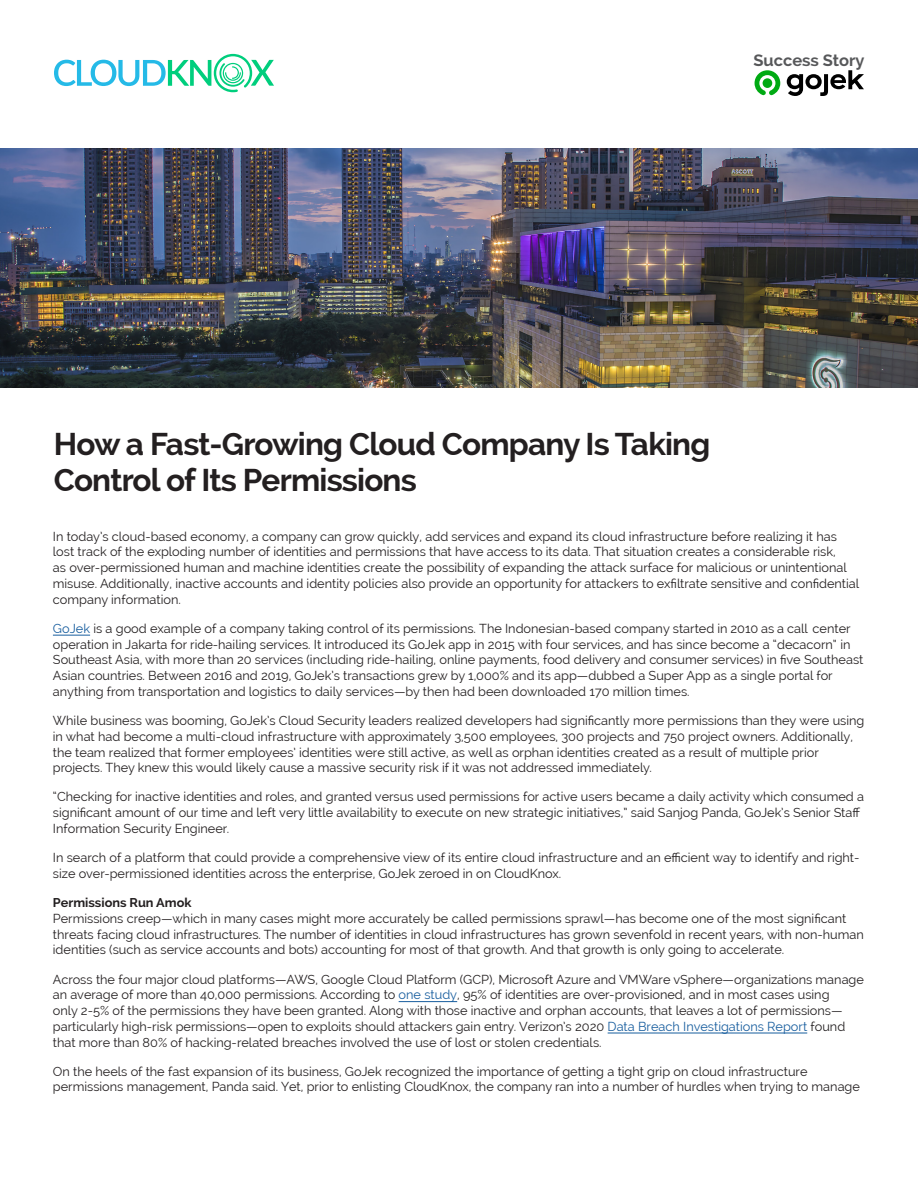
<style>
.page{position:relative;width:918px;height:1188px;background:#fff}
.page>*{position:absolute;margin:0;border:0;box-sizing:border-box;transform-origin:0 0}
.t1{font:700 31.5px/36px "Raleway";letter-spacing:-.025em;color:#231f20}
.t2{font:700 16.5px "Raleway";color:#57585a}
.t3{font:12.75px/15.8px "Raleway";color:#231f20}
.s1{color:#175d9e}
.s2{font-weight:700}
</style>
<div class="page">
<svg style="left:54px;top:54px;width:220px;height:38px"></svg>
<svg style="left:755px;top:70px;width:25px;height:25px"></svg>
<svg style="left:787px;top:70px;width:77px;height:26px"></svg>
<img style="left:0;top:148px;width:918px;height:239px">
<hr style="left:53px;top:635px;width:37px;height:1px;background:#175d9e">
<hr style="left:399px;top:1001px;width:58px;height:1px;background:#175d9e">
<hr style="left:608px;top:1033px;width:199px;height:1px;background:#175d9e">
<p class="t2" style="left:753px;top:50px;width:112px">Success Story</p>
<p class="t1" style="left:54px;top:427px;width:658px">How a Fast-Growing Cloud Company Is Taking<br>Control of Its Permissions</p>
<p class="t3" style="left:53px;top:528px;width:808px">In today’s cloud-based economy, a company can grow quickly, add services and expand its cloud infrastructure before realizing it has lost track of the exploding number of identities and permissions that have access to its data. That situation creates a considerable risk,<br>as over-permissioned human and machine identities create the possibility of expanding the attack surface for malicious or unintentional misuse. Additionally, inactive accounts and identity policies also provide an opportunity for attackers to exfiltrate sensitive and confidential company information.</p>
<p class="t3" style="left:53px;top:621px;width:812px"><span class="s1">GoJek</span> is a good example of a company taking control of its permissions. The Indonesian-based company started in 2010 as a call center operation in Jakarta for ride-hailing services. It introduced its GoJek app in 2015 with four services, and has since become a “decacorn” in Southeast Asia, with more than 20 services (including ride-hailing, online payments, food delivery and consumer services) in five Southeast Asian countries. Between 2016 and 2019, GoJek’s transactions grew by 1,000% and its app—dubbed a Super App as a single portal for anything from transportation and logistics to daily services—by then had been downloaded 170 million times.</p>
<p class="t3" style="left:53px;top:713px;width:813px">While business was booming, GoJek’s Cloud Security leaders realized developers had significantly more permissions than they were using in what had become a multi-cloud infrastructure with approximately 3,500 employees, 300 projects and 750 project owners. Additionally, the team realized that former employees’ identities were still active, as well as orphan identities created as a result of multiple prior projects. They knew this would likely cause a massive security risk if it was not addressed immediately.</p>
<p class="t3" style="left:53px;top:789px;width:813px">“Checking for inactive identities and roles, and granted versus used permissions for active users became a daily activity which consumed a significant amount of our time and left very little availability to execute on new strategic initiatives,” said Sanjog Panda, GoJek’s Senior Staff<br>Information Security Engineer.</p>
<p class="t3" style="left:53px;top:850px;width:808px">In search of a platform that could provide a comprehensive view of its entire cloud infrastructure and an efficient way to identify and right&shy;size over-permissioned identities across the enterprise, GoJek zeroed in on CloudKnox.</p>
<p class="t3" style="left:53px;top:895px;width:812px"><span class="s2">Permissions Run Amok<br></span>Permissions creep—which in many cases might more accurately be called permissions sprawl—has become one of the most significant threats facing cloud infrastructures. The number of identities in cloud infrastructures has grown sevenfold in recent years, with non-human identities (such as service accounts and bots) accounting for most of that growth. And that growth is only going to accelerate.</p>
<p class="t3" style="left:53px;top:971px;width:813px">Across the four major cloud platforms—AWS, Google Cloud Platform (GCP), Microsoft Azure and VMWare vSphere—organizations manage an average of more than 40,000 permissions. According to <span class="s1">one study</span>, 95% of identities are over-provisioned, and in most cases using<br>only 2-5% of the permissions they have been granted. Along with those inactive and orphan accounts, that leaves a lot of permissions— particularly high-risk permissions—open to exploits should attackers gain entry. Verizon’s 2020 <span class="s1">Data Breach Investigations Report</span> found that more than 80% of hacking-related breaches involved the use of lost or stolen credentials.</p>
<p class="t3" style="left:53px;top:1063px;width:809px">On the heels of the fast expansion of its business, GoJek recognized the importance of getting a tight grip on cloud infrastructure permissions management, Panda said. Yet, prior to enlisting CloudKnox, the company ran into a number of hurdles when trying to manage</p>
</div>
